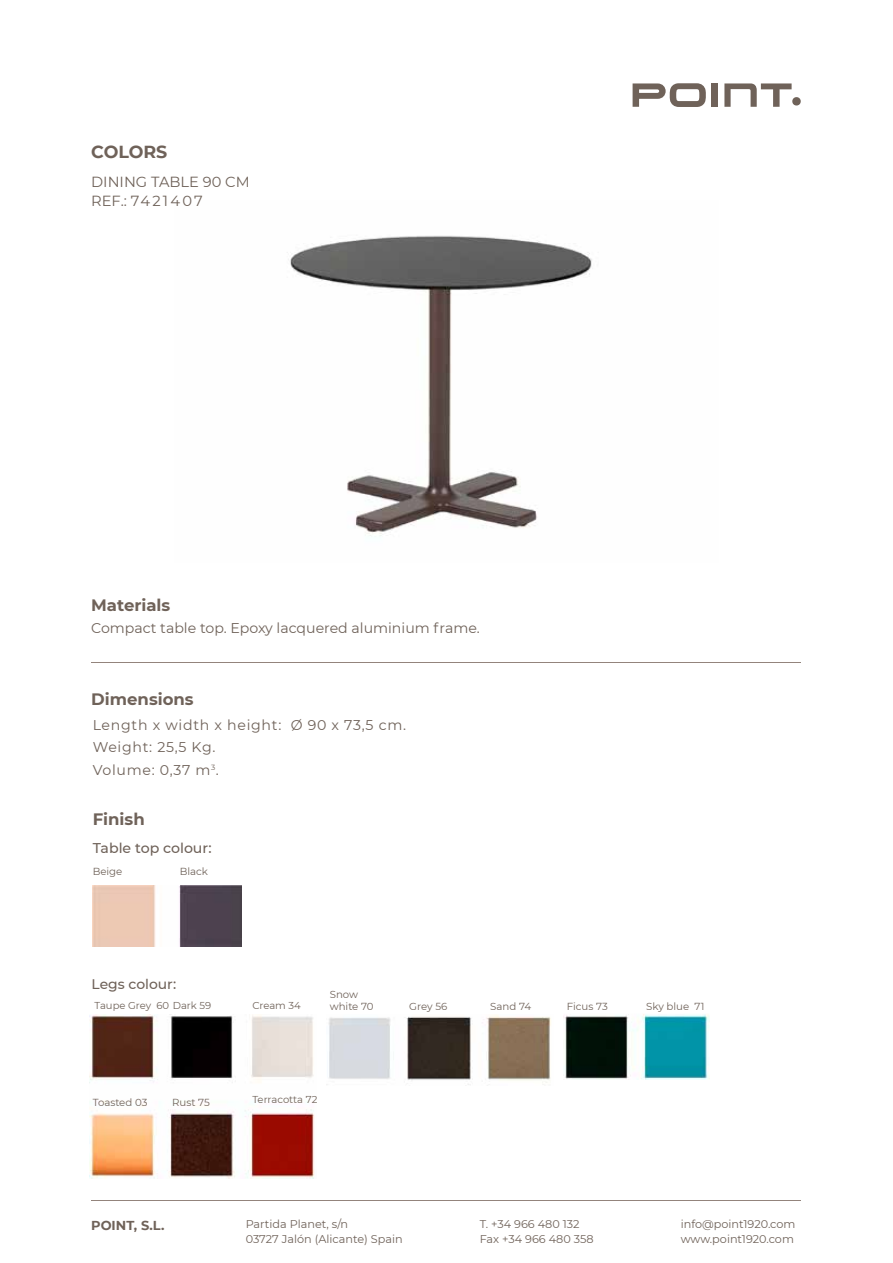
<style>
.page{position:relative;width:893px;height:1263px;background:#fff}
.page>*{position:absolute;margin:0;border:0;box-sizing:border-box;transform-origin:0 0}
.t1{font:700 17.4px "Montserrat";color:#6f6259}
.t2{font:700 16.5px "Montserrat";color:#6f6259}
.t3{font:14.7px/19.5px "Montserrat";color:#6f6259}
.t4{font:14.1px/22.5px "Montserrat";letter-spacing:.05em;color:#6f6259}
.t5{font:14.1px "Montserrat";color:#6f6259}
.t6{font:500 14.1px "Montserrat";color:#6f6259}
.t7{font:500 13.95px "Montserrat";color:#6f6259}
.t8{font:700 12.9px "Montserrat";color:#6f6259}
.t9{font:11.25px/15px "Montserrat";color:#6f6259}
.t10{font:10.2px/12px "Montserrat";color:#6f6259}
.t11{font:10.05px "Montserrat";color:#6f6259}
</style>
<div class="page">
<img style="left:287px;top:235px;width:305px;height:302px">
<div style="left:712px;top:83px;width:6px;height:24px;background:#6f6259"></div>
<svg style="left:724px;top:83px;width:68px;height:24px"></svg>
<div style="left:792px;top:97px;width:9px;height:9px;background:#6f6259;border-radius:50%"></div>
<svg style="left:633px;top:83px;width:73px;height:24px"></svg>
<hr style="left:92px;top:662px;width:709px;height:1px;background:#93847c">
<hr style="left:92px;top:1201px;width:709px;height:1px;background:#93847c">
<img style="left:90px;top:1014px;width:225px;height:164px">
<img style="left:328px;top:1015px;width:223px;height:70px">
<img style="left:93px;top:885px;width:148px;height:61px">
<img style="left:564px;top:1014px;width:145px;height:66px">
<h1 class="t1" style="left:91px;top:139px;width:78px">COLORS</h1>
<h3 class="t3" style="left:91px;top:171px;width:160px">DINING TABLE 90 CM<br>REF.: 7421407</h3>
<h2 class="t2" style="left:91px;top:593px;width:81px">Materials</h2>
<p class="t5" style="left:91px;top:619px;width:390px">Compact table top. Epoxy lacquered aluminium frame.</p>
<h2 class="t2" style="left:91px;top:688px;width:104px">Dimensions</h2>
<p class="t4" style="left:93px;top:713px;width:315px">Length x width x height: Ø 90 x 73,5 cm.<br>Weight: 25,5 Kg.<br>Volume: 0,37 m<sup>3</sup>.</p>
<h2 class="t2" style="left:93px;top:808px;width:53px">Finish</h2>
<p class="t6" style="left:93px;top:838px;width:120px">Table top colour:</p>
<p class="t10" style="left:93px;top:865px;width:31px">Beige</p>
<p class="t10" style="left:180px;top:865px;width:30px">Black</p>
<p class="t7" style="left:92px;top:974px;width:86px">Legs colour:</p>
<p class="t11" style="left:95px;top:999px;width:118px">Taupe Grey 60 Dark 59</p>
<p class="t11" style="left:252px;top:999px;width:50px">Cream 34</p>
<p class="t10" style="left:330px;top:988px;width:45px">Snow white 70</p>
<p class="t10" style="left:409px;top:1000px;width:40px">Grey 56</p>
<p class="t10" style="left:490px;top:1000px;width:42px">Sand 74</p>
<p class="t10" style="left:567px;top:1000px;width:43px">Ficus 73</p>
<p class="t10" style="left:646px;top:1000px;width:60px">Sky blue 71</p>
<p class="t10" style="left:93px;top:1096px;width:56px">Toasted 03</p>
<p class="t10" style="left:172px;top:1096px;width:39px">Rust 75</p>
<p class="t11" style="left:252px;top:1093px;width:67px">Terracotta 72</p>
<p class="t8" style="left:91px;top:1216px;width:75px">POINT, S.L.</p>
<p class="t9" style="left:246px;top:1216px;width:158px">Partida Planet, s/n<br>03727 Jalón (Alicante) Spain</p>
<p class="t9" style="left:480px;top:1216px;width:115px">T. +34 966 480 132<br>Fax +34 966 480 358</p>
<p class="t9" style="left:681px;top:1216px;width:116px">info@point1920.com www.point1920.com</p>
</div>
